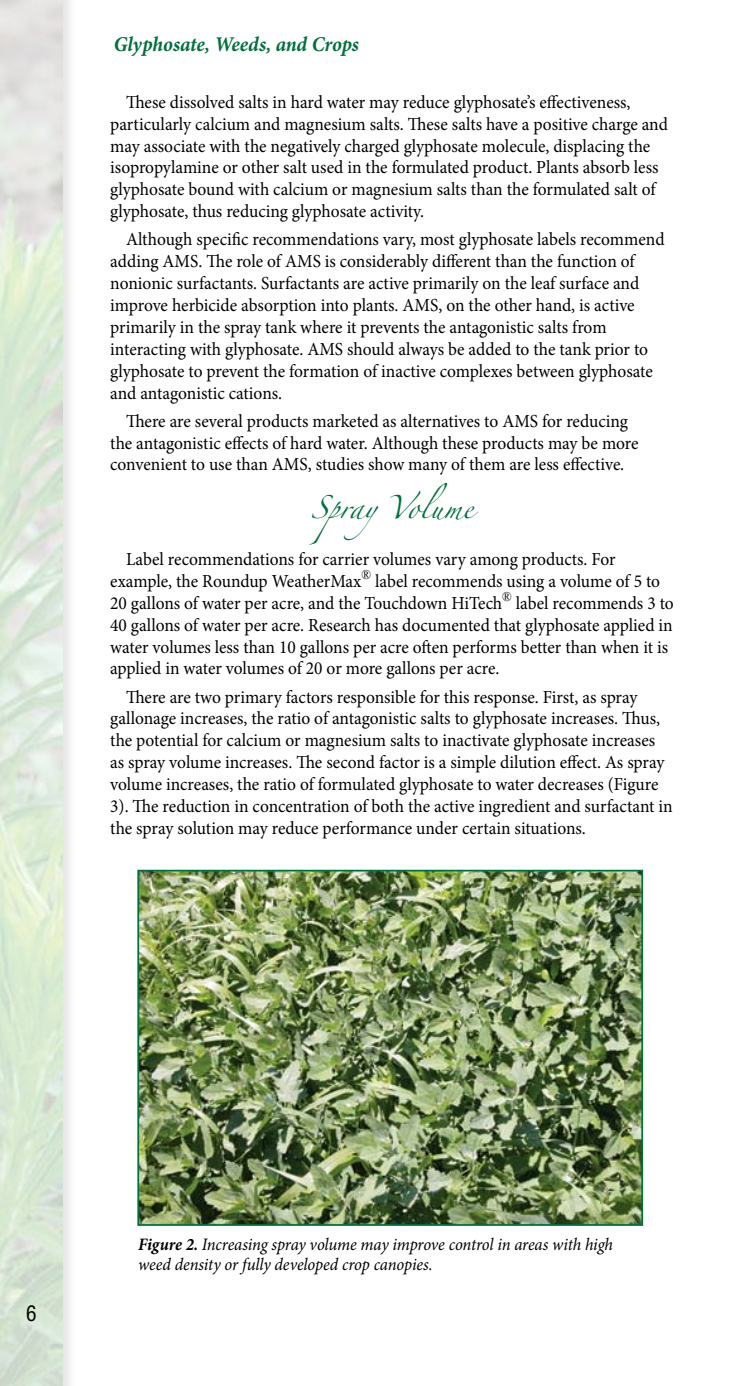
<style>
.page{position:relative;width:756px;height:1386px;background:#fff}
.page>*{position:absolute;margin:0;border:0;box-sizing:border-box;transform-origin:0 0}
.t1{font:italic 700 21px "Minion Pro";letter-spacing:-.005em;color:#00703c;scale:.95 1}
.t2{font:21px "Zapfino";color:#00703c}
.t3{font:18.38px/21.9px "Minion Pro";color:#000;scale:.95 1}
.t4{font:italic 17.5px/20.1px "Minion Pro";letter-spacing:-.01em;color:#000;scale:.95 1}
.s1{font-weight:700}
</style>
<div class="page">
<div style="left:0;top:0;width:77px;height:1386px;background:#000;opacity:.4"></div>
<img style="left:0;top:0;width:63px;height:1386px">
<img style="left:140px;top:873px;width:500px;height:350px">
<div style="left:137px;top:870px;width:506px;height:356px;border:2px solid #00703c"></div>
<svg style="left:27px;top:1305px;width:9px;height:16px"></svg>
<p class="t1" style="left:114px;top:29px;width:260px">Glyphosate, Weeds, and Crops</p>
<p class="t3" style="left:110px;top:91px;width:589px;text-indent:16px">These dissolved salts in hard water may reduce glyphosate’s effectiveness, particularly calcium and magnesium salts. These salts have a positive charge and may associate with the negatively charged glyphosate molecule, displacing the isopropylamine or other salt used in the formulated product. Plants absorb less glyphosate bound with calcium or magnesium salts than the formulated salt of glyphosate, thus reducing glyphosate activity.</p>
<p class="t3" style="left:110px;top:229px;width:585px;text-indent:16px">Although specific recommendations vary, most glyphosate labels recommend adding AMS. The role of AMS is considerably different than the function of nonionic surfactants. Surfactants are active primarily on the leaf surface and improve herbicide absorption into plants. AMS, on the other hand, is active primarily in the spray tank where it prevents the antagonistic salts from interacting with glyphosate. AMS should always be added to the tank prior to glyphosate to prevent the formation of inactive complexes between glyphosate and antagonistic cations.</p>
<p class="t3" style="left:110px;top:410px;width:558px;text-indent:16px">There are several products marketed as alternatives to AMS for reducing the antagonistic effects of hard water. Although these products may be more convenient to use than AMS, studies show many of them are less effective.</p>
<p class="t2" style="left:311px;top:498px;width:164px">SprayVolume</p>
<p class="t3" style="left:110px;top:548px;width:595px;text-indent:16px">Label recommendations for carrier volumes vary among products. For example, the Roundup WeatherMax<sup>®</sup> label recommends using a volume of 5 to 20 gallons of water per acre, and the Touchdown HiTech<sup>®</sup> label recommends 3 to 40 gallons of water per acre. Research has documented that glyphosate applied in water volumes less than 10 gallons per acre often performs better than when it is applied in water volumes of 20 or more gallons per acre.</p>
<p class="t3" style="left:110px;top:686px;width:594px;text-indent:16px">There are two primary factors responsible for this response. First, as spray gallonage increases, the ratio of antagonistic salts to glyphosate increases. Thus, the potential for calcium or magnesium salts to inactivate glyphosate increases as spray volume increases. The second factor is a simple dilution effect. As spray volume increases, the ratio of formulated glyphosate to water decreases (Figure 3). The reduction in concentration of both the active ingredient and surfactant in the spray solution may reduce performance under certain situations.</p>
<p class="t4" style="left:138px;top:1234px;width:501px"><span class="s1">Figure 2.</span> Increasing spray volume may improve control in areas with high weed density or fully developed crop canopies.</p>
</div>
